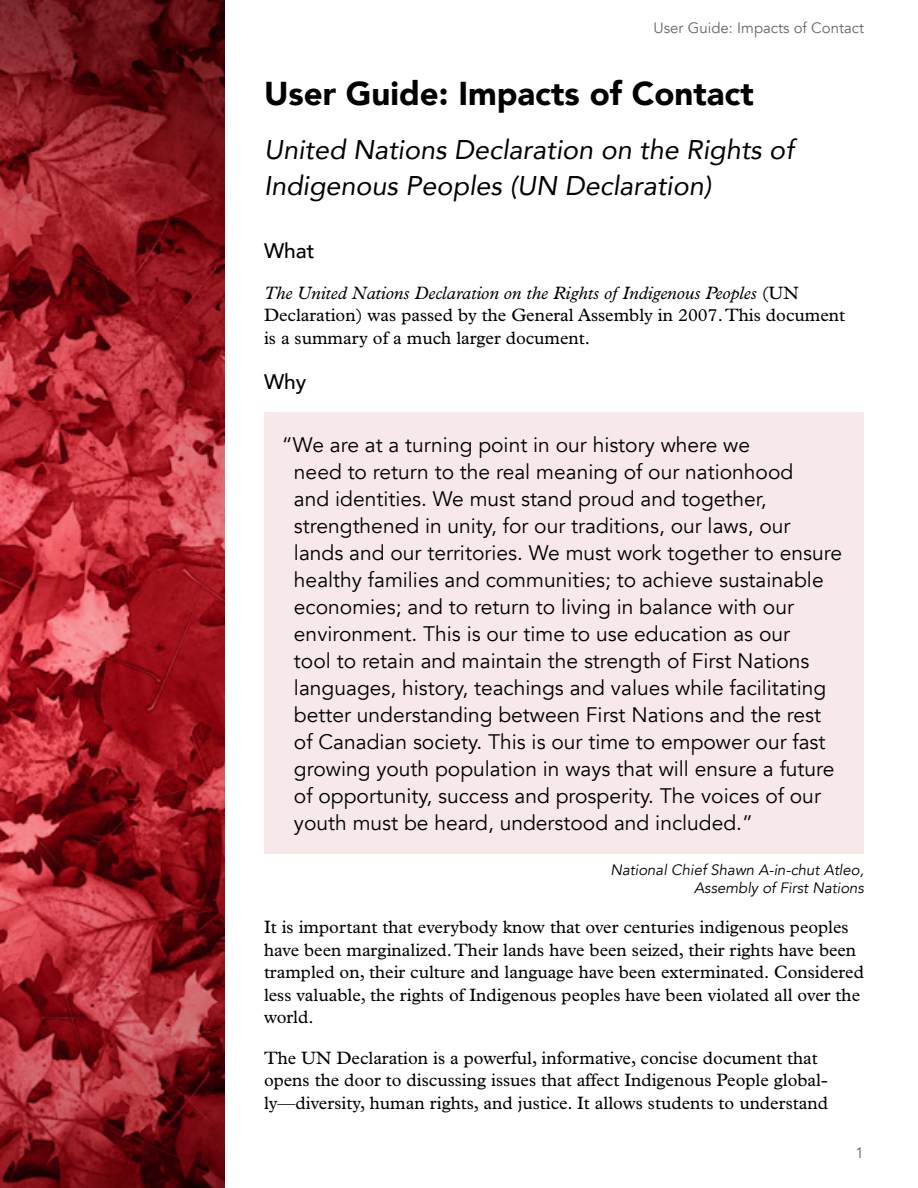
<style>
.page{position:relative;width:918px;height:1188px;background:#fff}
.page>*{position:absolute;margin:0;border:0;box-sizing:border-box;transform-origin:0 0}
.t1{font:900 33px "Avenir";color:#000}
.t2{font:italic 27px/36px "Avenir";color:#000}
.t3{font:21px/27px "Avenir";color:#000}
.t4{font:500 21px "Avenir";color:#000}
.t5{font:18px/22.5px "Plantin Std";color:#000}
.t6{font:italic 15px/18px "Avenir";color:#000;text-align:right}
.t7{font:15px "Avenir";color:#666}
.s1{font-style:italic}
</style>
<div class="page">
<div style="left:264px;top:412px;width:600px;height:442px;background:#f7e9ea"></div>
<img style="left:0;top:0;width:225px;height:1188px">
<p class="t7" style="left:654px;top:19px;width:212px">User Guide: Impacts of Contact</p>
<h1 class="t1" style="left:264px;top:65px;width:491px">User Guide: Impacts of Contact</h1>
<p class="t2" style="left:264px;top:131px;width:531px">United Nations Declaration on the Rights of<br>Indigenous Peoples (UN Declaration)</p>
<p class="t4" style="left:264px;top:233px;width:52px">What</p>
<p class="t5" style="left:264px;top:281px;width:583px"><span class="s1">The United Nations Declaration on the Rights of Indigenous Peoples</span> (UN<br>Declaration) was passed by the General Assembly in 2007. This document is a summary of a much larger document.</p>
<p class="t4" style="left:264px;top:363px;width:44px">Why</p>
<p class="t3" style="left:294px;top:431px;width:550px;text-indent:-12px">“We are at a turning point in our history where we<br>need to return to the real meaning of our nationhood<br>and identities. We must stand proud and together, strengthened in unity, for our traditions, our laws, our lands and our territories. We must work together to ensure healthy families and communities; to achieve sustainable economies; and to return to living in balance with our environment. This is our time to use education as our<br>tool to retain and maintain the strength of First Nations languages, history, teachings and values while facilitating better understanding between First Nations and the rest of Canadian society. This is our time to empower our fast growing youth population in ways that will ensure a future of opportunity, success and prosperity. The voices of our youth must be heard, understood and included.”</p>
<p class="t6" style="left:610px;top:861px;width:255px">National Chief Shawn A-in-chut Atleo,<br>Assembly of First Nations</p>
<p class="t5" style="left:264px;top:916px;width:602px">It is important that everybody know that over centuries indigenous peoples have been marginalized. Their lands have been seized, their rights have been trampled on, their culture and language have been exterminated. Considered less valuable, the rights of Indigenous peoples have been violated all over the world.</p>
<p class="t5" style="left:264px;top:1046px;width:566px">The UN Declaration is a powerful, informative, concise document that opens the door to discussing issues that affect Indigenous People global&shy;ly—diversity, human rights, and justice. It allows students to understand</p>
<p class="t7" style="left:856px;top:1144px;width:10px">1</p>
</div>
